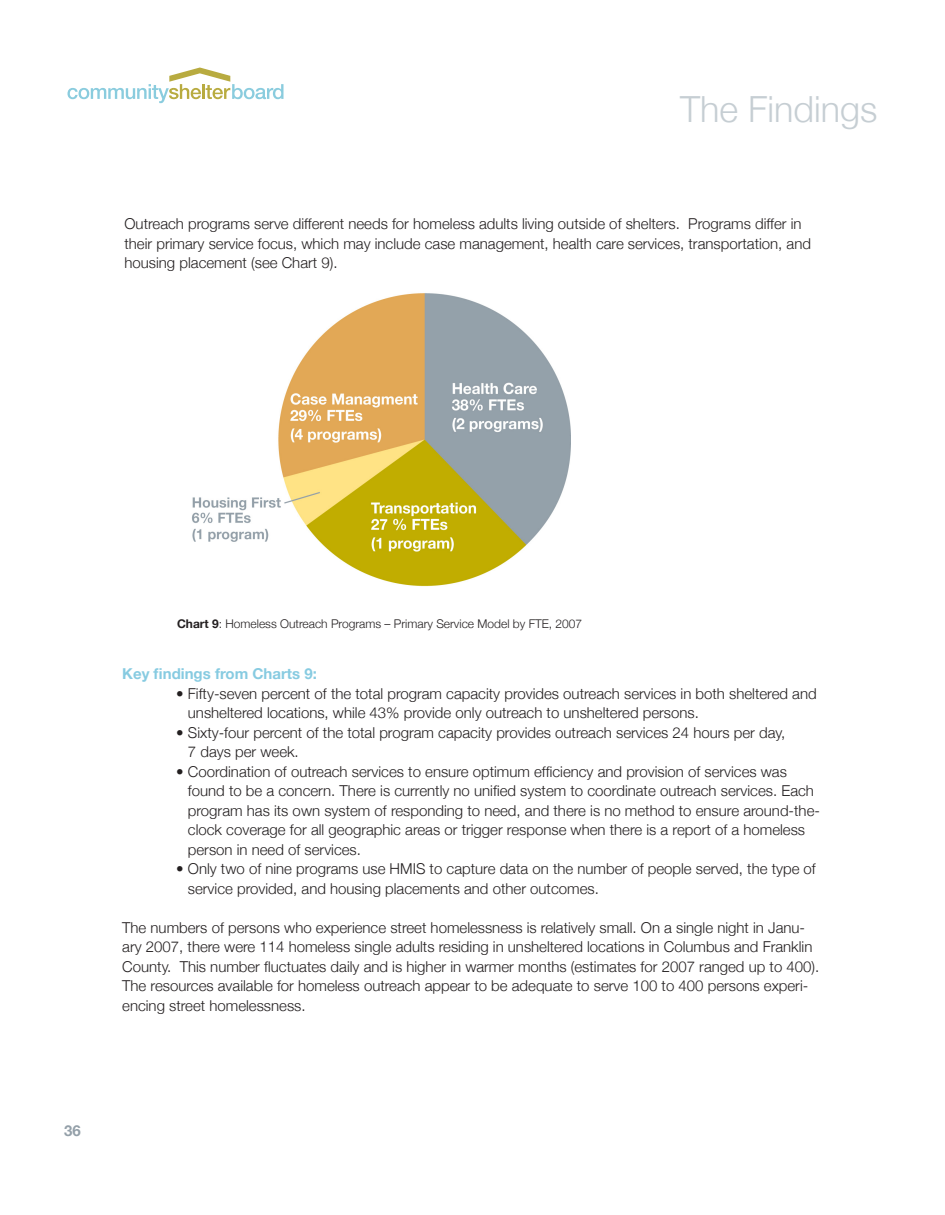
<style>
.page{position:relative;width:945px;height:1215px;background:#fff}
.page>*{position:absolute;margin:0;border:0;box-sizing:border-box;transform-origin:0 0}
.t1{font:300 36px "Helvetica Neue";color:#c6ced3}
.t2{font:300 15px/19.5px "Helvetica Neue";color:#231f20}
.t3{font:700 15px "Helvetica Neue";color:#87cbe1}
.t4{font:700 15px "Helvetica Neue";color:#94a0a9}
.t5{font:300 12px "Helvetica Neue";color:#231f20}
.s1{font-weight:700}
</style>
<div class="page">
<svg style="left:68px;top:68px;width:216px;height:35px"></svg>
<img style="left:192px;top:293px;width:378px;height:294px">
<h1 class="t1" style="left:680px;top:87px;width:199px">The Findings</h1>
<p class="t2" style="left:124px;top:214px;width:688px">Outreach programs serve different needs for homeless adults living outside of shelters. Programs differ in their primary service focus, which may include case management, health care services, transportation, and housing placement (see Chart 9).</p>
<p class="t5" style="left:177px;top:617px;width:407px"><span class="s1">Chart 9</span>: Homeless Outreach Programs – Primary Service Model by FTE, 2007</p>
<p class="t3" style="left:122px;top:664px;width:196px">Key findings from Charts 9:</p>
<p class="t2" style="left:188px;top:683px;width:630px;text-indent:-12px">• Fifty-seven percent of the total program capacity provides outreach services in both sheltered and unsheltered locations, while 43% provide only outreach to unsheltered persons.</p>
<p class="t2" style="left:188px;top:722px;width:599px;text-indent:-12px">• Sixty-four percent of the total program capacity provides outreach services 24 hours per day,<br>7 days per week.</p>
<p class="t2" style="left:188px;top:761px;width:634px;text-indent:-12px">• Coordination of outreach services to ensure optimum efficiency and provision of services was found to be a concern. There is currently no unified system to coordinate outreach services. Each program has its own system of responding to need, and there is no method to ensure around-the&shy;clock coverage for all geographic areas or trigger response when there is a report of a homeless person in need of services.</p>
<p class="t2" style="left:188px;top:859px;width:629px;text-indent:-12px">• Only two of nine programs use HMIS to capture data on the number of people served, the type of service provided, and housing placements and other outcomes.</p>
<p class="t2" style="left:122px;top:917px;width:699px">The numbers of persons who experience street homelessness is relatively small. On a single night in Janu&shy;ary 2007, there were 114 homeless single adults residing in unsheltered locations in Columbus and Franklin County. This number fluctuates daily and is higher in warmer months (estimates for 2007 ranged up to 400).<br>The resources available for homeless outreach appear to be adequate to serve 100 to 400 persons experi&shy;encing street homelessness.</p>
<p class="t4" style="left:64px;top:1121px;width:18px">36</p>
</div>
